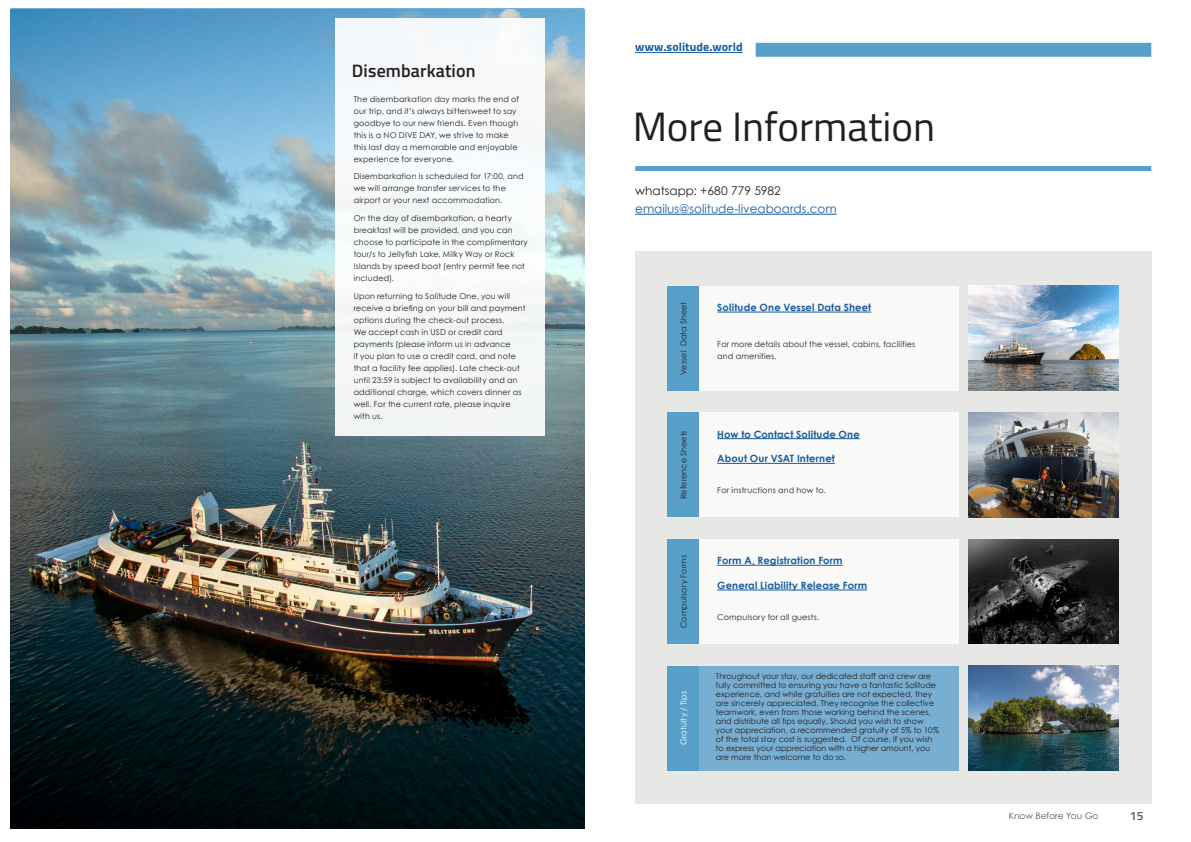
<style>
.page{position:relative;width:1191px;height:842px;background:#fff}
.page>*{position:absolute;margin:0;border:0;box-sizing:border-box;transform-origin:0 0}
._41_Header_black_Titillium_Web{font:41px "Titillium Web";color:#231f20}
._18_Small_Title_black_Titillium_Web{font:600 18px "Titillium Web";letter-spacing:.005em;color:#231f20}
._8_Content_black_Source_Sans_Pro{font:12px "Century Gothic";color:#175d9e}
._8_Content_black_Source_Sans_Pro-2{font:12px "Century Gothic";color:#231f20}
._12_Small_Title_black_Titillium_Web{font:700 12px "Titillium Web";letter-spacing:.01em;color:#175d9e}
.t1{font:600 12px "Titillium Web";color:#57585a}
._10_Content_black_Source_Sans_Pro{font:700 10px "Century Gothic";letter-spacing:.015em;color:#175d9e}
.t2{font:9px "Century Gothic";color:#57585a}
._8_Content_black_Source_Sans_Pro-3{font:8px/12px "Century Gothic";letter-spacing:.02em;color:#231f20}
.BODY{font:8px/9px "Century Gothic";color:#231f20}
._8_Content_black_C_Source_Sans_Pro{font:8px "Century Gothic";letter-spacing:.02em;color:#231f20}
._8_Content_black_C_Source_Sans_Pro-2{font:8px "Century Gothic";letter-spacing:.025em;color:#fff}
</style>
<div class="page">
<div style="left:635px;top:251px;width:516px;height:553px;background:#e7e7e5"></div>
<img style="left:968px;top:286px;width:150px;height:105px">
<img style="left:968px;top:412px;width:150px;height:105px">
<img style="left:968px;top:666px;width:150px;height:105px">
<img style="left:968px;top:539px;width:150px;height:105px">
<img style="left:11px;top:9px;width:573px;height:819px">
<div style="left:335px;top:18px;width:210px;height:418px;background:#f6f8f9"></div>
<div style="left:699px;top:286px;width:259px;height:105px;background:#f9f9f8"></div>
<div style="left:699px;top:412px;width:259px;height:105px;background:#f9f9f8"></div>
<div style="left:699px;top:539px;width:259px;height:105px;background:#f9f9f8"></div>
<div style="left:699px;top:666px;width:259px;height:105px;background:#78aed1"></div>
<div style="left:668px;top:286px;width:31px;height:105px;background:#58a0c9"></div>
<div style="left:668px;top:539px;width:31px;height:105px;background:#58a0c9"></div>
<div style="left:668px;top:666px;width:31px;height:105px;background:#58a0c9"></div>
<hr style="left:717px;top:312px;width:154px;height:1px;background:#175d9e">
<hr style="left:717px;top:565px;width:125px;height:1px;background:#175d9e">
<hr style="left:717px;top:589px;width:150px;height:1px;background:#175d9e">
<hr style="left:635px;top:214px;width:201px;height:1px;background:#175d9e">
<hr style="left:635px;top:52px;width:107px;height:1px;background:#175d9e">
<div style="left:668px;top:412px;width:31px;height:105px;background:#58a0c9"></div>
<hr style="left:717px;top:438px;width:142px;height:1px;background:#175d9e">
<hr style="left:717px;top:463px;width:118px;height:1px;background:#175d9e">
<div style="left:635px;top:166px;width:516px;height:5px;background:#58a0c9"></div>
<div style="left:755px;top:43px;width:396px;height:14px;background:#58a0c9"></div>
<p class="_18_Small_Title_black_Titillium_Web" style="left:352px;top:57px;width:125px">Disembarkation</p>
<p class="_8_Content_black_Source_Sans_Pro-3" style="left:354px;top:93px;width:167px">The disembarkation day marks the end of our trip, and it’s always bittersweet to say goodbye to our new friends. Even though this is a NO DIVE DAY, we strive to make this last day a memorable and enjoyable experience for everyone.</p>
<p class="_8_Content_black_Source_Sans_Pro-3" style="left:354px;top:170px;width:171px">Disembarkation is scheduled for 17:00, and we will arrange transfer services to the airport or your next accommodation.</p>
<p class="_8_Content_black_Source_Sans_Pro-3" style="left:354px;top:212px;width:176px">On the day of disembarkation, a hearty breakfast will be provided, and you can choose to participate in the complimentary tour/s to Jellyfish Lake, Milky Way or Rock Islands by speed boat (entry permit fee not included).</p>
<p class="_8_Content_black_Source_Sans_Pro-3" style="left:354px;top:290px;width:173px">Upon returning to Solitude One, you will receive a briefing on your bill and payment options during the check-out process.<br>We accept cash in USD or credit card payments (please inform us in advance<br>if you plan to use a credit card, and note that a facility fee applies). Late check-out until 23:59 is subject to availability and an additional charge, which covers dinner as well. For the current rate, please inquire with us.</p>
<p class="_12_Small_Title_black_Titillium_Web" style="left:635px;top:38px;width:109px">www.solitude.world</p>
<p class="_41_Header_black_Titillium_Web" style="left:632px;top:96px;width:304px">More Information</p>
<p class="_8_Content_black_Source_Sans_Pro-2" style="left:635px;top:184px;width:147px">whatsapp: +680 779 5982</p>
<p class="_8_Content_black_Source_Sans_Pro" style="left:635px;top:201px;width:203px">emailus@solitude-liveaboards.com</p>
<p class="_8_Content_black_C_Source_Sans_Pro" style="left:678px;top:375px;width:74px;rotate:-90deg">Vessel Data Sheet</p>
<p class="_8_Content_black_C_Source_Sans_Pro" style="left:678px;top:499px;width:71px;rotate:-90deg">Reference Sheets</p>
<p class="_8_Content_black_C_Source_Sans_Pro" style="left:678px;top:628px;width:75px;rotate:-90deg">Compulsory Forms</p>
<p class="_8_Content_black_C_Source_Sans_Pro-2" style="left:678px;top:745px;width:56px;rotate:-90deg">Gratuity / Tips</p>
<p class="_10_Content_black_Source_Sans_Pro" style="left:717px;top:301px;width:155px">Solitude One Vessel Data Sheet</p>
<p class="_8_Content_black_Source_Sans_Pro-3" style="left:717px;top:338px;width:199px">For more details about the vessel, cabins, facilities and amenities.</p>
<p class="_10_Content_black_Source_Sans_Pro" style="left:717px;top:428px;width:144px">How to Contact Solitude One</p>
<p class="_10_Content_black_Source_Sans_Pro" style="left:717px;top:452px;width:119px">About Our VSAT Internet</p>
<p class="_8_Content_black_Source_Sans_Pro-3" style="left:717px;top:484px;width:110px">For instructions and how to.</p>
<p class="_10_Content_black_Source_Sans_Pro" style="left:717px;top:554px;width:127px">Form A, Registration Form</p>
<p class="_10_Content_black_Source_Sans_Pro" style="left:717px;top:579px;width:151px">General Liability Release Form</p>
<p class="_8_Content_black_Source_Sans_Pro-3" style="left:717px;top:611px;width:103px">Compulsory for all guests.</p>
<p class="BODY" style="left:716px;top:672px;width:224px">Throughout your stay, our dedicated staff and crew are fully committed to ensuring you have a fantastic Solitude experience, and while gratuities are not expected, they are sincerely appreciated. They recognise the collective teamwork, even from those working behind the scenes, and distribute all tips equally. Should you wish to show your appreciation, a recommended gratuity of 5% to 10% of the total stay cost is suggested. Of course, if you wish to express your appreciation with a higher amount, you are more than welcome to do so.</p>
<p class="t2" style="left:1008px;top:810px;width:91px">Know Before You Go</p>
<h3 class="t1" style="left:1130px;top:806px;width:15px">15</h3>
</div>
